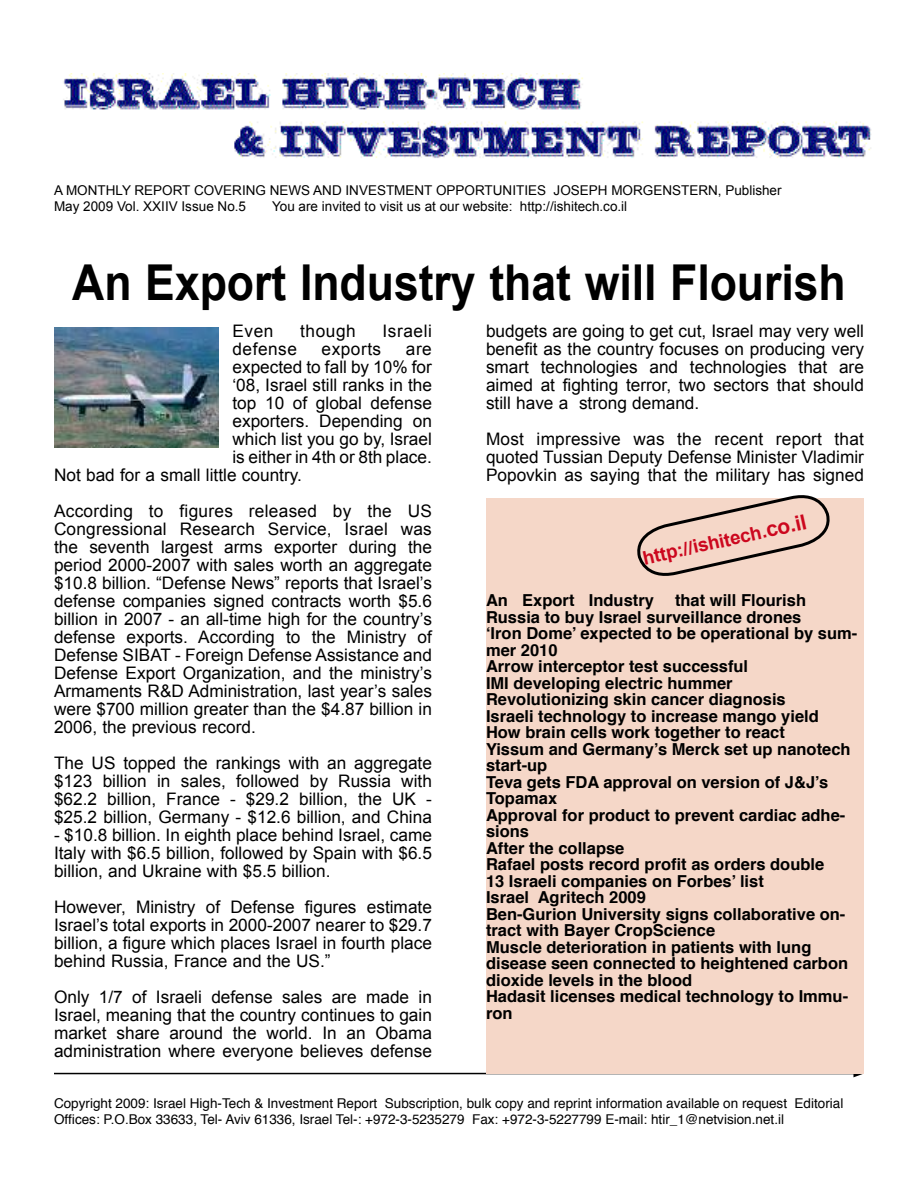
<style>
.page{position:relative;width:918px;height:1188px;background:#fff}
.page>*{position:absolute;margin:0;border:0;box-sizing:border-box;transform-origin:0 0}
.t1{font:700 49.5px "Arial";color:#000;scale:.9 1}
.t2{font:700 18.9px "Arial";color:#cc071e}
.t3{font:17.25px/18px "Arial";color:#000;text-align:justify}
.t4{font:17.25px "Arial";letter-spacing:.03em;color:#000}
.t5{font:17.25px "Arial";letter-spacing:.035em;color:#000}
.t6{font:700 16.5px/16.5px "Helvetica";color:#000}
.t7{font:13.5px/16.2px "Helvetica";color:#000}
.t8{font:13.5px/16.2px "Arial";color:#000}
.s1{font-size:21px}
</style>
<div class="page">
<img style="left:63px;top:74px;width:808px;height:84px">
<hr style="left:54px;top:1073px;width:802px;height:1px;background:#000">
<svg style="left:853px;top:1073px;width:11px;height:4px"></svg>
<div style="left:486px;top:498px;width:378px;height:575px;background:#f5d7c8"></div>
<svg style="left:637px;top:495px;width:193px;height:81px"></svg>
<img style="left:54px;top:327px;width:164px;height:121px">
<p class="t8" style="left:54px;top:182px;width:729px">A MONTHLY REPORT COVERING NEWS AND INVESTMENT OPPORTUNITIES JOSEPH MORGENSTERN, Publisher<br>May 2009 Vol. XXIIV Issue No.5</p>
<p class="t8" style="left:272px;top:199px;width:357px">You are invited to visit us at our website: http://ishitech.co.il</p>
<h1 class="t1" style="left:72px;top:254px;width:861px">An Export Industry that will Flourish</h1>
<p class="t3" style="left:232px;top:321px;width:43px">Even</p>
<p class="t3" style="left:300px;top:321px;width:57px">though</p>
<p class="t5" style="left:383px;top:321px;width:51px">Israeli</p>
<p class="t4" style="left:232px;top:339px;width:66px">defense</p>
<p class="t4" style="left:322px;top:339px;width:61px">exports</p>
<p class="t3" style="left:406px;top:339px;width:27px">are</p>
<p class="t3" style="left:232px;top:357px;width:201px">expected to fall by 10% for</p>
<p class="t3" style="left:232px;top:375px;width:201px">‘08, Israel still ranks in the</p>
<p class="t3" style="left:232px;top:393px;width:201px">top 10 of global defense</p>
<p class="t3" style="left:232px;top:411px;width:201px">exporters. Depending on</p>
<p class="t3" style="left:232px;top:429px;width:201px">which list you go by, Israel</p>
<p class="t3" style="left:232px;top:447px;width:201px">is either in 4th or 8th place.</p>
<p class="t3" style="left:54px;top:465px;width:250px">Not bad for a small little country.</p>
<p class="t3" style="left:54px;top:501px;width:380px">According to figures released by the US Congressional Research Service, Israel was the seventh largest arms exporter during the period 2000-2007 with sales worth an aggregate $10.8 billion. “Defense News” reports that Israel’s defense companies signed contracts worth $5.6 billion in 2007 - an all-time high for the country’s defense exports. According to the Ministry of Defense SIBAT - Foreign Defense Assistance and Defense Export Organization, and the ministry’s Armaments R&amp;D Administration, last year’s sales were $700 million greater than the $4.87 billion in 2006, the previous record.</p>
<p class="t3" style="left:54px;top:753px;width:379px">The US topped the rankings with an aggregate $123 billion in sales, followed by Russia with $62.2 billion, France - $29.2 billion, the UK - $25.2 billion, Germany - $12.6 billion, and China</p>
<p class="t3" style="left:54px;top:825px;width:379px">- $10.8 billion. In eighth place behind Israel, came Italy with $6.5 billion, followed by Spain with $6.5 billion, and Ukraine with $5.5 billion.</p>
<p class="t3" style="left:54px;top:897px;width:379px">However, Ministry of Defense figures estimate Israel’s total exports in 2000-2007 nearer to $29.7 billion, a figure which places Israel in fourth place behind Russia, France and the US.”</p>
<p class="t3" style="left:54px;top:987px;width:379px">Only 1/7 of Israeli defense sales are made in Israel, meaning that the country continues to gain market share around the world. In an Obama administration where everyone believes defense</p>
<p class="t3" style="left:486px;top:321px;width:379px">budgets are going to get cut, Israel may very well benefit as the country focuses on producing very smart technologies and technologies that are aimed at fighting terror, two sectors that should still have a strong demand.</p>
<p class="t3" style="left:486px;top:429px;width:380px">Most impressive was the recent report that quoted Tussian Deputy Defense Minister Vladimir Popovkin as saying that the military has signed</p>
<p class="t2" style="left:641px;top:548px;width:169px;rotate:-13deg">http://ishitech.<span class="s1">co.il</span></p>
<p class="t6" style="left:486px;top:593px;width:169px">An Export Industry</p>
<p class="t6" style="left:486px;top:593px;width:373px;text-indent:189px">that will Flourish<br>Russia to buy Israel surveillance drones<br>‘Iron Dome’ expected to be operational by sum&shy;mer 2010<br>Arrow interceptor test successful<br>IMI developing electric hummer<br>Revolutionizing skin cancer diagnosis<br>Israeli technology to increase mango yield<br>How brain cells work together to react<br>Yissum and Germany’s Merck set up nanotech start-up<br>Teva gets FDA approval on version of J&amp;J’s<br>Topamax<br>Approval for product to prevent cardiac adhe&shy;sions<br>After the collapse<br>Rafael posts record profit as orders double<br>13 Israeli companies on Forbes’ list<br>Israel Agritech 2009<br>Ben-Gurion University signs collaborative on&shy;tract with Bayer CropScience<br>Muscle deterioration in patients with lung disease seen connected to heightened carbon dioxide levels in the blood<br>Hadasit licenses medical technology to Immu&shy;ron</p>
<p class="t7" style="left:54px;top:1096px;width:791px">Copyright 2009: Israel High-Tech &amp; Investment Report Subscription, bulk copy and reprint information available on request Editorial<br>Offices: P.O.Box 33633, Tel- Aviv 61336, Israel Tel-: +972-3-5235279 Fax: +972-3-5227799 E-mail: htir_1@netvision.net.il</p>
</div>
